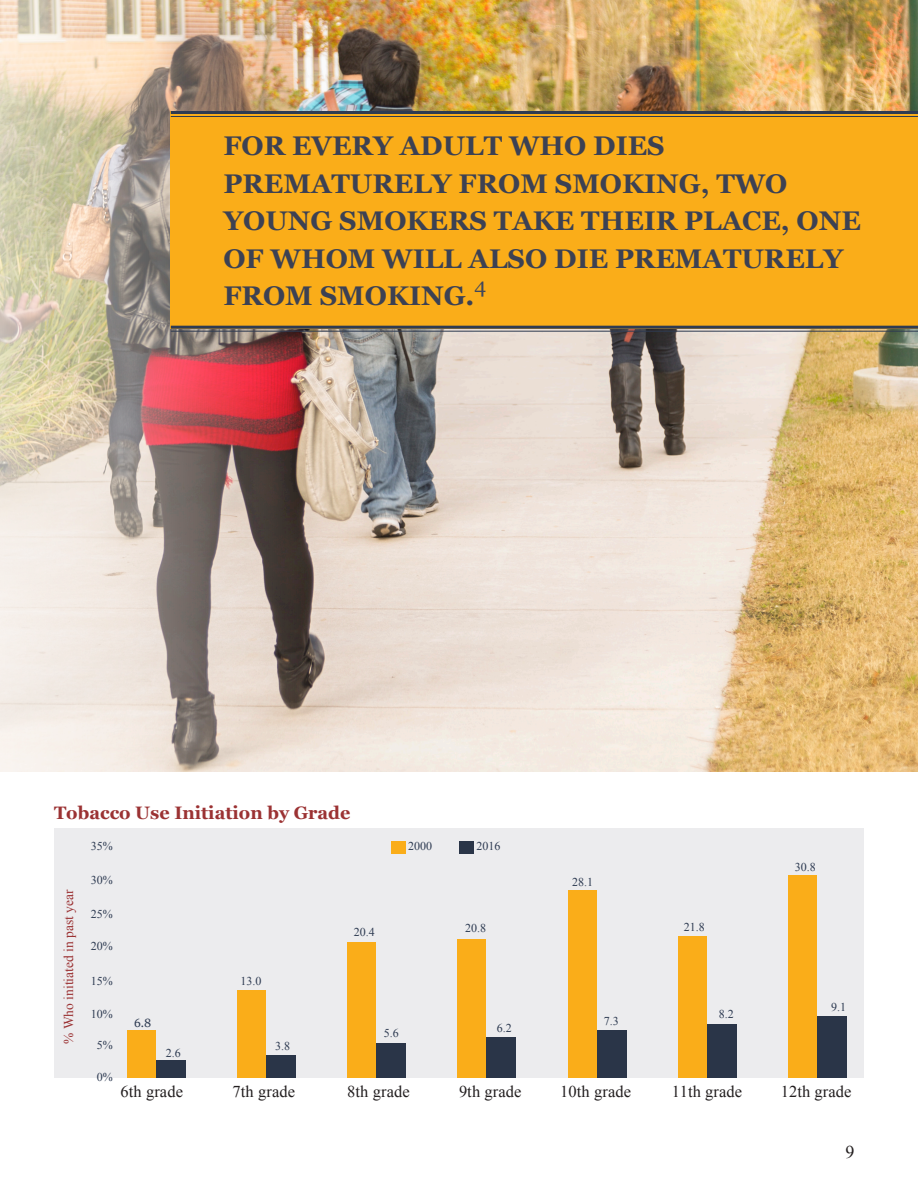
<style>
.page{position:relative;width:918px;height:1188px;background:#fff}
.page>*{position:absolute;margin:0;border:0;box-sizing:border-box;transform-origin:0 0}
.Body_Copy{font:700 27px/37.5px "Georgia";color:#3c4153}
.Heading_2{font:700 18px "Georgia";color:#9b3233}
.t1{font:18px "Times New Roman";color:#231f20}
.Body_Text{font:16.5px "Times New Roman";letter-spacing:.005em;color:#231f20}
.Heading_2-2{font:13.5px "Times New Roman";color:#9b3233}
.Heading_2-3{font:12px "Times New Roman";color:#2e3b52}
.Heading_2-4{font:12px "Georgia";color:#2e3b52}
</style>
<div class="page">
<img style="left:0;top:0;width:918px;height:771px">
<div style="left:54px;top:828px;width:810px;height:250px;background:#ececee"></div>
<div style="left:171px;top:111px;width:747px;height:218px;background:#faad19"></div>
<hr style="left:171px;top:326px;width:747px;height:3px;background:#2e3b52">
<hr style="left:171px;top:331px;width:747px;height:1px;background:#2e3b52">
<hr style="left:171px;top:111px;width:747px;height:3px;background:#2e3b52">
<hr style="left:171px;top:116px;width:747px;height:1px;background:#2e3b52">
<div style="left:127px;top:1031px;width:29px;height:47px;background:#faad19"></div>
<div style="left:391px;top:841px;width:15px;height:13px;background:#faad19"></div>
<div style="left:459px;top:841px;width:15px;height:13px;background:#2a3548"></div>
<div style="left:156px;top:1061px;width:30px;height:17px;background:#2a3548"></div>
<div style="left:237px;top:991px;width:29px;height:87px;background:#faad19"></div>
<div style="left:266px;top:1056px;width:30px;height:22px;background:#2a3548"></div>
<div style="left:347px;top:942px;width:29px;height:136px;background:#faad19"></div>
<div style="left:376px;top:1044px;width:30px;height:34px;background:#2a3548"></div>
<div style="left:458px;top:940px;width:28px;height:138px;background:#faad19"></div>
<div style="left:487px;top:1038px;width:29px;height:40px;background:#2a3548"></div>
<div style="left:568px;top:891px;width:29px;height:187px;background:#faad19"></div>
<div style="left:597px;top:1031px;width:30px;height:47px;background:#2a3548"></div>
<div style="left:678px;top:937px;width:29px;height:141px;background:#faad19"></div>
<div style="left:707px;top:1024px;width:30px;height:54px;background:#2a3548"></div>
<div style="left:788px;top:875px;width:29px;height:203px;background:#faad19"></div>
<div style="left:817px;top:1017px;width:30px;height:61px;background:#2a3548"></div>
<p class="Body_Copy" style="left:224px;top:126px;width:639px">FOR EVERY ADULT WHO DIES<br>PREMATURELY FROM SMOKING, TWO<br>YOUNG SMOKERS TAKE THEIR PLACE, ONE<br>OF WHOM WILL ALSO DIE PREMATURELY<br>FROM SMOKING.<sup>4</sup></p>
<p class="Heading_2" style="left:54px;top:799px;width:298px">Tobacco Use Initiation by Grade</p>
<p class="Heading_2-2" style="left:60px;top:1044px;width:155px;rotate:-90deg">% Who initiated in past year</p>
<p class="Heading_2-3" style="left:91px;top:837px;width:23px">35%</p>
<p class="Heading_2-3" style="left:408px;top:837px;width:25px">2000</p>
<p class="Heading_2-3" style="left:477px;top:837px;width:25px">2016</p>
<p class="Heading_2-3" style="left:91px;top:872px;width:23px">30%</p>
<p class="Heading_2-3" style="left:91px;top:906px;width:23px">25%</p>
<p class="Heading_2-3" style="left:91px;top:938px;width:23px">20%</p>
<p class="Heading_2-3" style="left:91px;top:973px;width:23px">15%</p>
<p class="Heading_2-3" style="left:91px;top:1005px;width:23px">10%</p>
<p class="Heading_2-3" style="left:97px;top:1037px;width:17px">5%</p>
<p class="Heading_2-3" style="left:97px;top:1069px;width:17px">0%</p>
<p class="Heading_2-4" style="left:134px;top:1015px;width:19px">6.8</p>
<p class="Heading_2-3" style="left:166px;top:1045px;width:16px">2.6</p>
<p class="Heading_2-3" style="left:240px;top:973px;width:22px">13.0</p>
<p class="Heading_2-3" style="left:275px;top:1038px;width:16px">3.8</p>
<p class="Heading_2-3" style="left:354px;top:924px;width:22px">20.4</p>
<p class="Heading_2-3" style="left:465px;top:920px;width:22px">20.8</p>
<p class="Heading_2-3" style="left:384px;top:1025px;width:16px">5.6</p>
<p class="Heading_2-3" style="left:497px;top:1020px;width:16px">6.2</p>
<p class="Heading_2-3" style="left:572px;top:874px;width:22px">28.1</p>
<p class="Heading_2-3" style="left:604px;top:1013px;width:16px">7.3</p>
<p class="Heading_2-3" style="left:684px;top:919px;width:22px">21.8</p>
<p class="Heading_2-3" style="left:719px;top:1005px;width:16px">8.2</p>
<p class="Heading_2-3" style="left:795px;top:859px;width:22px">30.8</p>
<p class="Heading_2-3" style="left:831px;top:999px;width:16px">9.1</p>
<p class="Body_Text" style="left:121px;top:1080px;width:64px">6th grade</p>
<p class="Body_Text" style="left:233px;top:1080px;width:64px">7th grade</p>
<p class="Body_Text" style="left:347px;top:1080px;width:64px">8th grade</p>
<p class="Body_Text" style="left:459px;top:1080px;width:64px">9th grade</p>
<p class="Body_Text" style="left:560px;top:1080px;width:72px">10th grade</p>
<p class="Body_Text" style="left:672px;top:1080px;width:72px">11th grade</p>
<p class="Body_Text" style="left:781px;top:1080px;width:72px">12th grade</p>
<p class="t1" style="left:845px;top:1140px;width:10px">9</p>
</div>
